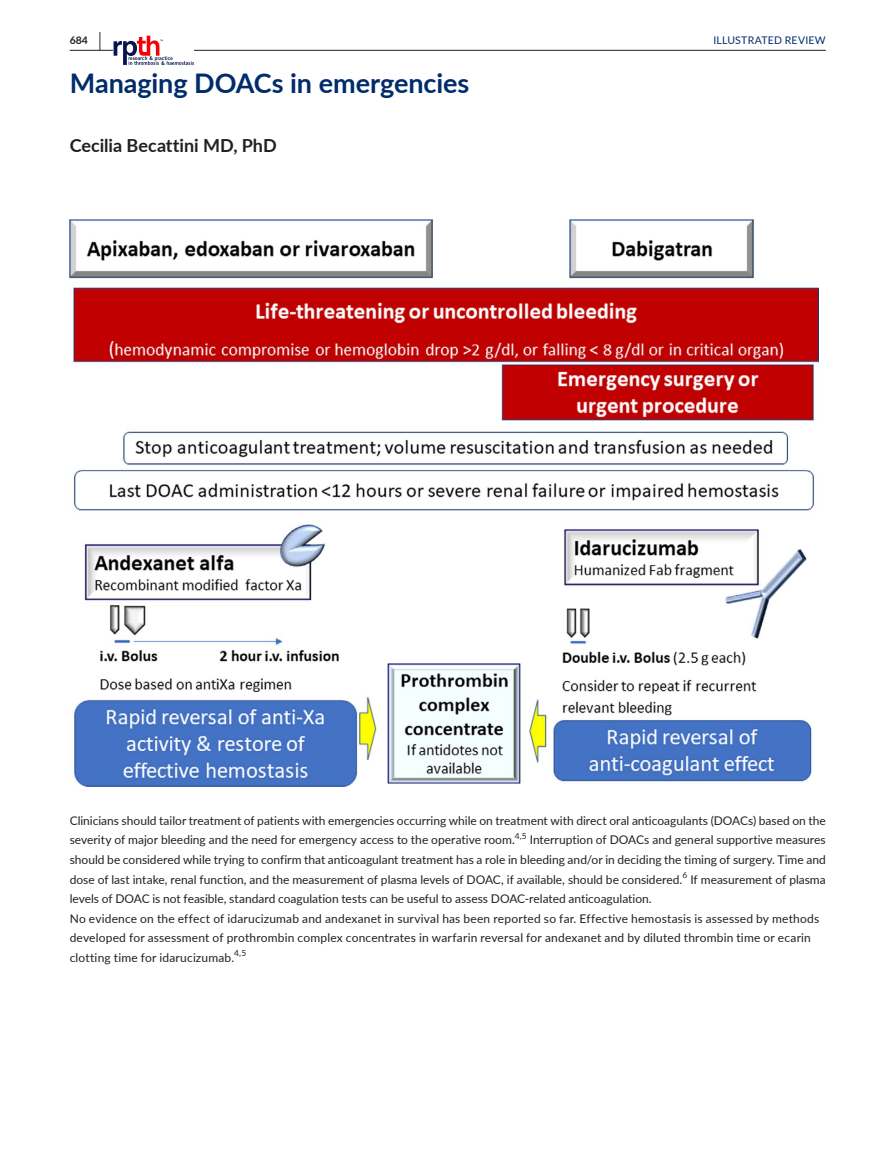
<style>
.page{position:relative;width:893px;height:1174px;background:#fff}
.page>*{position:absolute;margin:0;border:0;box-sizing:border-box;transform-origin:0 0}
.t1{font:700 27px "Lato";color:#002c6b}
.t2{font:700 18px "Lato";letter-spacing:-.005em;color:#231f20}
.t3{font:12px/19.5px "Lato";color:#231f20}
.t4{font:10.5px "Lato";letter-spacing:.02em;color:#002c6b}
.t5{font:700 10.5px "Lato";color:#231f20}
.s1{font-size:19.5px}
</style>
<div class="page">
<hr style="left:70px;top:50px;width:756px;height:1px;background:#231f20">
<svg style="left:114px;top:36px;width:80px;height:29px"></svg>
<img style="left:70px;top:219px;width:748px;height:567px">
<p class="t5" style="left:70px;top:33px;width:33px">684 <span class="s1">|</span></p>
<p class="t4" style="left:713px;top:33px;width:114px">ILLUSTRATED REVIEW</p>
<h1 class="t1" style="left:70px;top:64px;width:401px">Managing DOACs in emergencies</h1>
<h2 class="t2" style="left:70px;top:132px;width:209px">Cecilia Becattini MD, PhD</h2>
<p class="t3" style="left:70px;top:810px;width:758px">Clinicians should tailor treatment of patients with emergencies occurring while on treatment with direct oral anticoagulants (DOACs) based on the severity of major bleeding and the need for emergency access to the operative room.<sup>4,5</sup> Interruption of DOACs and general supportive measures should be considered while trying to confirm that anticoagulant treatment has a role in bleeding and/or in deciding the timing of surgery. Time and dose of last intake, renal function, and the measurement of plasma levels of DOAC, if available, should be considered.<sup>6</sup> If measurement of plasma levels of DOAC is not feasible, standard coagulation tests can be useful to assess DOAC-related anticoagulation.<br>No evidence on the effect of idarucizumab and andexanet in survival has been reported so far. Effective hemostasis is assessed by methods developed for assessment of prothrombin complex concentrates in warfarin reversal for andexanet and by diluted thrombin time or ecarin clotting time for idarucizumab.<sup>4,5</sup></p>
</div>
